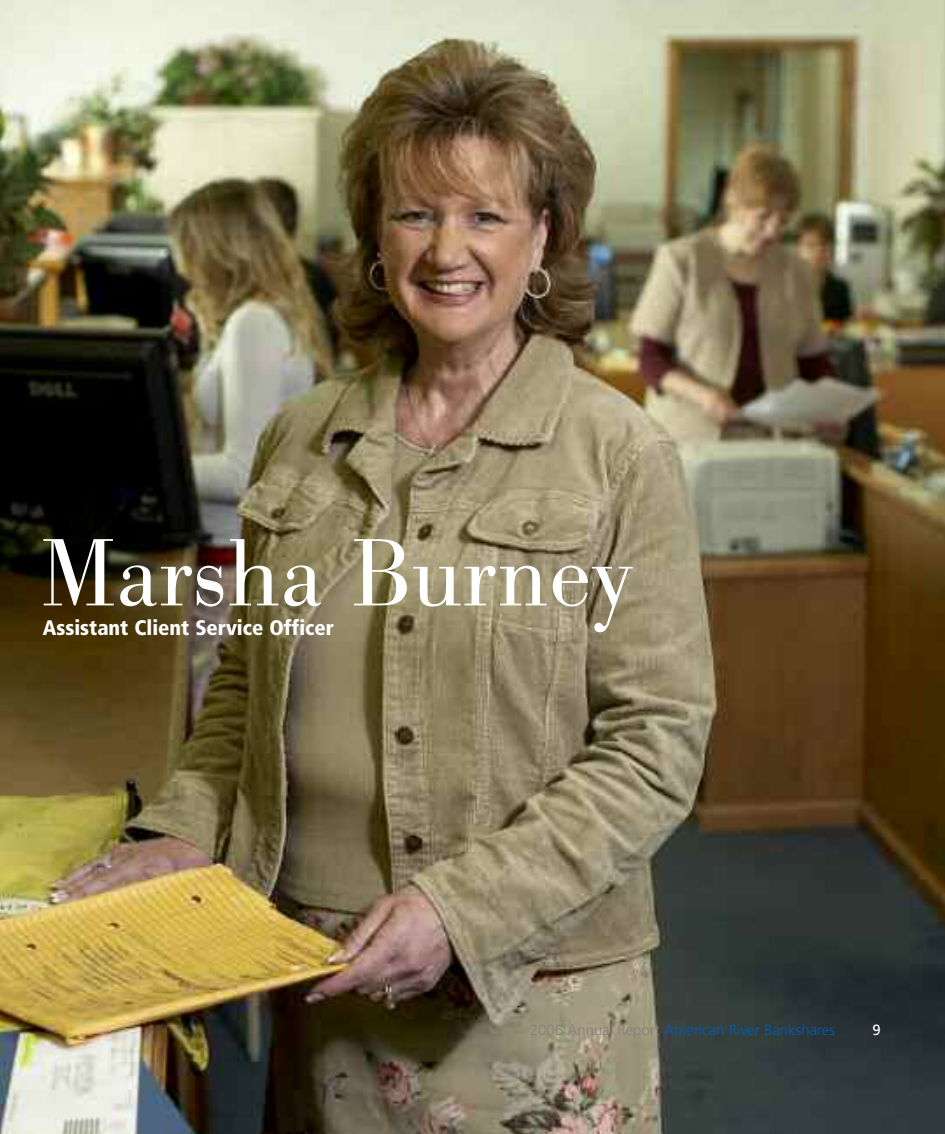
<style>
.page{position:relative;width:945px;height:1134px;background:#fff}
.page>*{position:absolute;margin:0;border:0;box-sizing:border-box;transform-origin:0 0}
.t1{font:300 93.8px "Bodoni BE";color:#fff}
.t2{font:900 condensed 21px "Frutiger";color:#fff}
.t3{font:300 14.88px "Frutiger";color:#005cb3}
.t4{font:14.88px "Frutiger";color:#fff}
.s1{color:#808080}
</style>
<div class="page">
<img style="left:0;top:0;width:945px;height:1134px">
<h1 class="t1" style="left:40px;top:539px;width:594px">Marsha Burney</h1>
<h2 class="t2" style="left:43px;top:619px;width:293px">Assistant Client Service Officer</h2>
<p class="t3" style="left:530px;top:1024px;width:307px"><span class="s1">2006 Annual Report</span> American River Bankshares</p>
<p class="t4" style="left:873px;top:1024px;width:10px">9</p>
</div>
